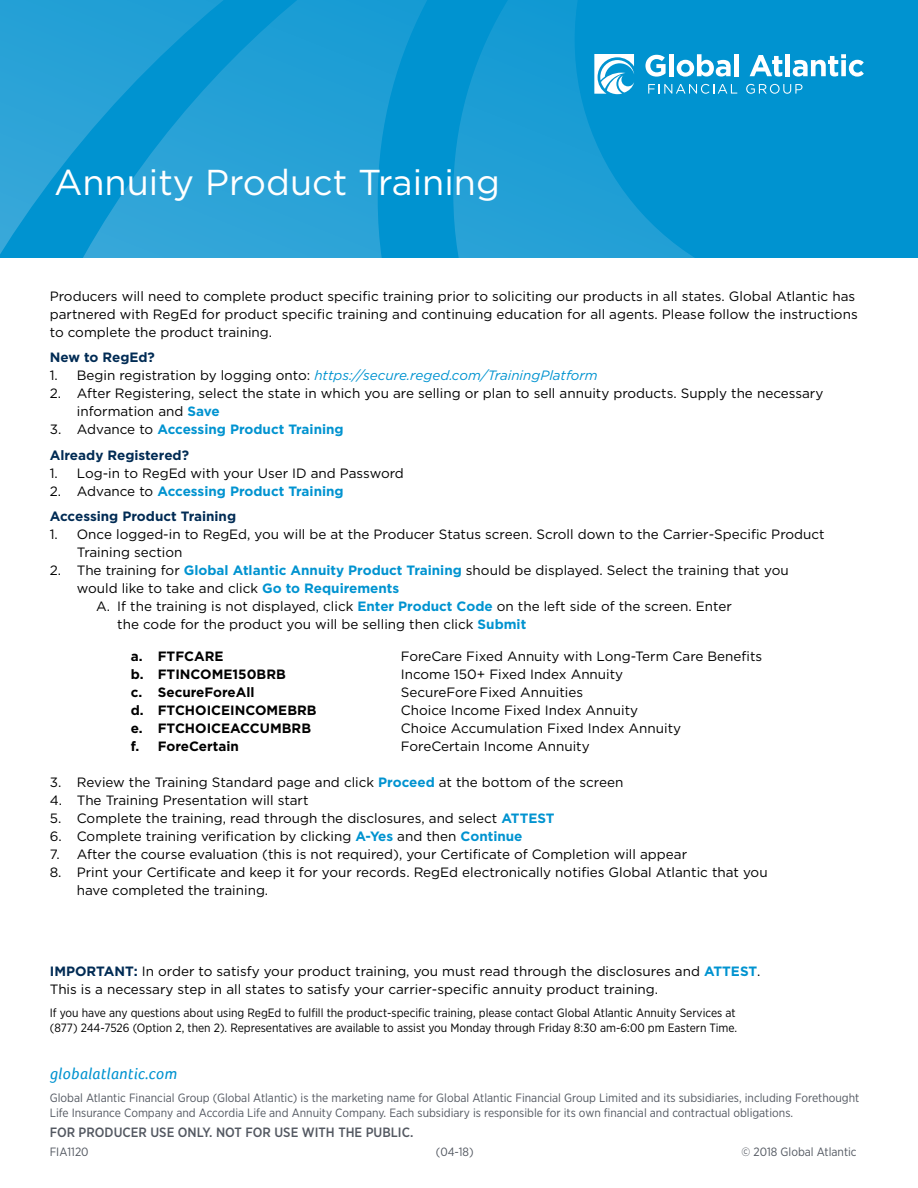
<style>
.page{position:relative;width:918px;height:1188px;background:#fff}
.page>*{position:absolute;margin:0;border:0;box-sizing:border-box;transform-origin:0 0}
.t1{font:36px "Gotham";color:#fff}
.t2{font:italic 16.5px "Foco";letter-spacing:.02em;color:#0093d0}
.t3{font:13.5px/18px "Gotham";color:#000}
.t4{font:700 13.5px "Gotham";color:#000}
.t5{font:italic 13.5px "Gotham";color:#0093d0}
.t6{font:700 13.5px "Gotham";color:#0093d0}
.t7{font:700 13.5px "Gotham";color:#002b54}
.t8{font:500 13.5px "Gotham Narrow";color:#535861}
.t9{font:12px/15px "Gotham Narrow";color:#535861}
.t10{font:12px/15px "Gotham Narrow";color:#000}
.s1{font-style:normal;color:#000}
.s2{font-weight:700;color:#0093d0}
.s3{font-weight:400;color:#000}
.s4{font-weight:700;color:#002b54}
</style>
<div class="page">
<div style="left:606px;top:0;width:312px;height:257px;background:#0093d0"></div>
<svg style="left:0;top:0;width:606px;height:257px;background:#1a9cd4"></svg>
<svg style="left:645px;top:55px;width:21px;height:22px"></svg>
<div style="left:669px;top:54px;width:5px;height:22px;background:#fff"></div>
<svg style="left:677px;top:54px;width:54px;height:23px"></svg>
<div style="left:734px;top:54px;width:5px;height:22px;background:#fff"></div>
<svg style="left:750px;top:55px;width:32px;height:22px"></svg>
<div style="left:785px;top:54px;width:5px;height:22px;background:#fff"></div>
<svg style="left:793px;top:54px;width:71px;height:23px"></svg>
<svg style="left:648px;top:84px;width:89px;height:10px"></svg>
<svg style="left:746px;top:84px;width:57px;height:10px"></svg>
<svg style="left:594px;top:54px;width:40px;height:40px"></svg>
<p class="t1" style="left:54px;top:159px;width:447px">Annuity Product Training</p>
<p class="t3" style="left:50px;top:287px;width:809px">Producers will need to complete product specific training prior to soliciting our products in all states. Global Atlantic has partnered with RegEd for product specific training and continuing education for all agents. Please follow the instructions to complete the product training.</p>
<p class="t7" style="left:50px;top:349px;width:107px">New to RegEd?</p>
<p class="t5" style="left:50px;top:367px;width:550px"><span class="s1">1. Begin registration by logging onto:</span> https://secure.reged.com/TrainingPlatform</p>
<p class="t3" style="left:77px;top:384px;width:748px;text-indent:-27px">2. After Registering, select the state in which you are selling or plan to sell annuity products. Supply the necessary information and <span class="s2">Save</span></p>
<p class="t6" style="left:50px;top:421px;width:295px"><span class="s3">3. Advance to</span> Accessing Product Training</p>
<p class="t7" style="left:50px;top:446px;width:141px">Already Registered?</p>
<p class="t3" style="left:50px;top:464px;width:356px">1. Log-in to RegEd with your User ID and Password</p>
<p class="t6" style="left:50px;top:482px;width:295px"><span class="s3">2. Advance to</span> Accessing Product Training</p>
<p class="t7" style="left:50px;top:507px;width:188px">Accessing Product Training</p>
<p class="t3" style="left:77px;top:525px;width:749px;text-indent:-27px">1. Once logged-in to RegEd, you will be at the Producer Status screen. Scroll down to the Carrier-Specific Product<br>Training section</p>
<p class="t3" style="left:77px;top:561px;width:713px;text-indent:-27px">2. The training for <span class="s2">Global Atlantic Annuity Product Training</span> should be displayed. Select the training that you would like to take and click <span class="s2">Go to Requirements</span></p>
<p class="t3" style="left:117px;top:597px;width:616px;text-indent:-21px">A. If the training is not displayed, click <span class="s2">Enter Product Code</span> on the left side of the screen. Enter the code for the product you will be selling then click <span class="s2">Submit</span></p>
<p class="t4" style="left:131px;top:647px;width:94px">a. FTFCARE</p>
<p class="t3" style="left:401px;top:647px;width:363px">ForeCare Fixed Annuity with Long-Term Care Benefits</p>
<p class="t4" style="left:131px;top:665px;width:157px">b. FTINCOME150BRB</p>
<p class="t3" style="left:401px;top:665px;width:224px">Income 150+ Fixed Index Annuity</p>
<p class="t4" style="left:131px;top:683px;width:125px">c. SecureForeAll</p>
<p class="t3" style="left:401px;top:683px;width:184px">SecureFore Fixed Annuities</p>
<p class="t4" style="left:131px;top:701px;width:187px">d. FTCHOICEINCOMEBRB</p>
<p class="t3" style="left:401px;top:701px;width:239px">Choice Income Fixed Index Annuity</p>
<p class="t4" style="left:131px;top:719px;width:182px">e. FTCHOICEACCUMBRB</p>
<p class="t3" style="left:401px;top:719px;width:282px">Choice Accumulation Fixed Index Annuity</p>
<p class="t4" style="left:131px;top:737px;width:110px">f. ForeCertain</p>
<p class="t3" style="left:401px;top:737px;width:190px">ForeCertain Income Annuity</p>
<p class="t3" style="left:50px;top:773px;width:575px">3. Review the Training Standard page and click <span class="s2">Proceed</span> at the bottom of the screen</p>
<p class="t3" style="left:50px;top:791px;width:260px">4. The Training Presentation will start</p>
<p class="t3" style="left:50px;top:809px;width:506px">5. Complete the training, read through the disclosures, and select <span class="s2">ATTEST</span></p>
<p class="t3" style="left:50px;top:827px;width:474px">6. Complete training verification by clicking <span class="s2">A-Yes</span> and then <span class="s2">Continue</span></p>
<p class="t3" style="left:50px;top:845px;width:639px">7. After the course evaluation (this is not required), your Certificate of Completion will appear</p>
<p class="t3" style="left:77px;top:863px;width:692px;text-indent:-27px">8. Print your Certificate and keep it for your records. RegEd electronically notifies Global Atlantic that you have completed the training.</p>
<p class="t3" style="left:50px;top:962px;width:712px"><span class="s4">IMPORTANT:</span> In order to satisfy your product training, you must read through the disclosures and <span class="s2">ATTEST</span>.</p>
<p class="t3" style="left:50px;top:980px;width:610px">This is a necessary step in all states to satisfy your carrier-specific annuity product training.</p>
<p class="t10" style="left:50px;top:1005px;width:689px">If you have any questions about using RegEd to fulfill the product-specific training, please contact Global Atlantic Annuity Services at (877) 244-7526 (Option 2, then 2). Representatives are available to assist you Monday through Friday 8:30 am-6:00 pm Eastern Time.</p>
<p class="t2" style="left:50px;top:1062px;width:129px">globalatlantic.com</p>
<p class="t9" style="left:50px;top:1090px;width:811px">Global Atlantic Financial Group (Global Atlantic) is the marketing name for Global Atlantic Financial Group Limited and its subsidiaries, including Forethought<br>Life Insurance Company and Accordia Life and Annuity Company. Each subsidiary is responsible for its own financial and contractual obligations.</p>
<p class="t9" style="left:50px;top:1144px;width:40px">FIA1120</p>
<p class="t9" style="left:436px;top:1144px;width:39px">(04-18)</p>
<p class="t9" style="left:742px;top:1144px;width:117px">© 2018 Global Atlantic</p>
<p class="t8" style="left:50px;top:1123px;width:365px">FOR PRODUCER USE ONLY. NOT FOR USE WITH THE PUBLIC.</p>
</div>
